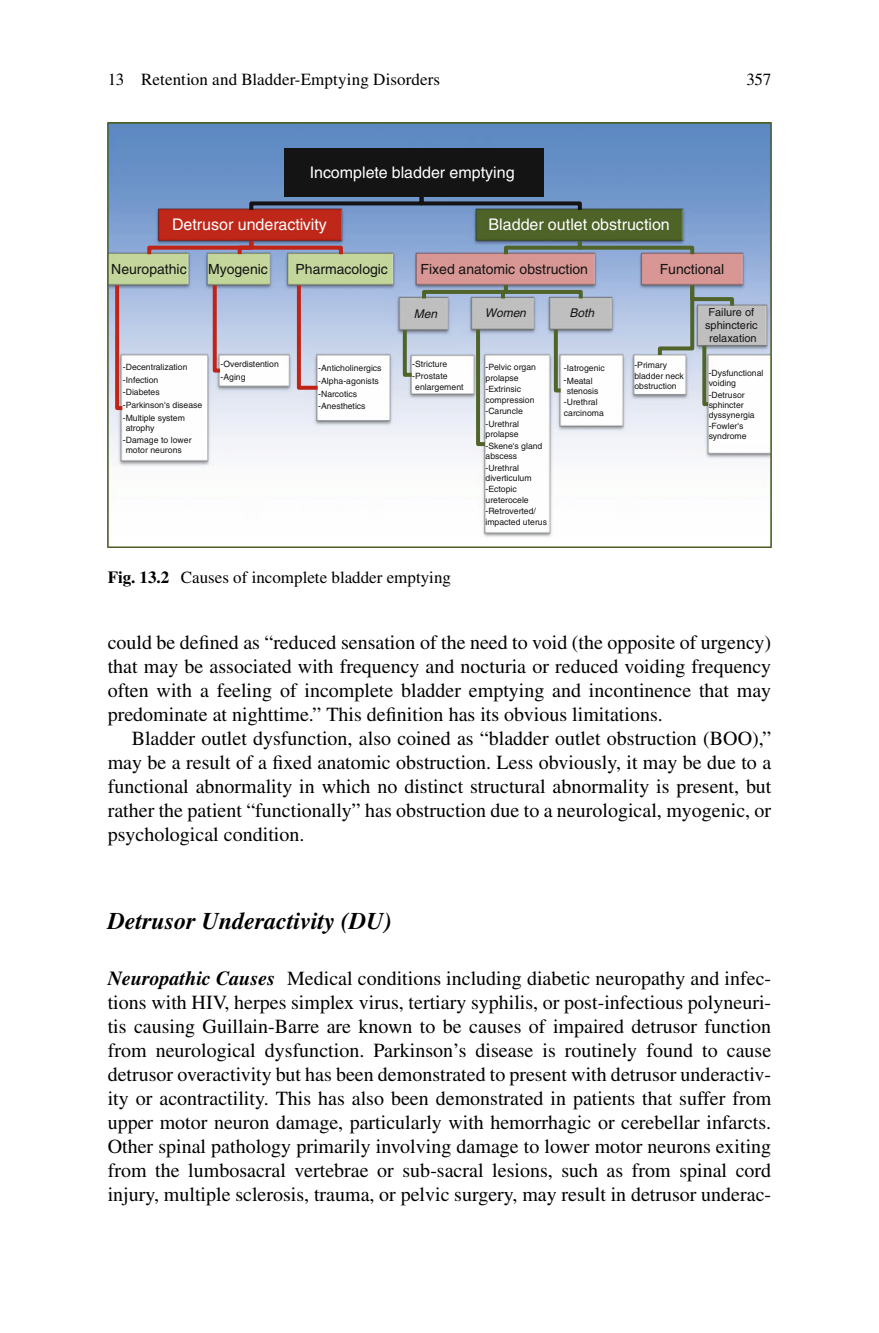
<style>
.page{position:relative;width:879px;height:1333px;background:#fff}
.page>*{position:absolute;margin:0;border:0;box-sizing:border-box;transform-origin:0 0}
.t1{font:italic 700 24px "Qwyvsm Times";color:#000}
.t2{font:20px/24px "Qrmbkq Times";color:#000;text-align:justify}
.t3{font:17px "Qrmbkq Times";color:#000}
.t4{font:16px "Xvvjwn Helvetica";color:#fff}
.t5{font:14px "Xvvjwn Helvetica";color:#131413}
.t6{font:italic 12px "Dwsyjt Helvetica";letter-spacing:-.005em;color:#131413}
.t7{font:11px/13.2px "Xvvjwn Helvetica";color:#131413;text-align:center}
.t8{font:8.6px/10.4px "Xvvjwn Helvetica";color:#131413}
.s1{font-family:"Btprqq Times";font-weight:700}
.s2{font-family:"Qwyvsm Times";font-weight:700;font-style:italic}
</style>
<div class="page">
<img style="left:108px;top:122px;width:663px;height:425px">
<svg style="left:656px;top:281px;width:80px;height:127px"></svg>
<svg style="left:552px;top:325px;width:12px;height:69px"></svg>
<svg style="left:474px;top:325px;width:15px;height:123px"></svg>
<svg style="left:401px;top:326px;width:15px;height:53px"></svg>
<svg style="left:420px;top:281px;width:165px;height:21px;background:#959699"></svg>
<svg style="left:502px;top:237px;width:194px;height:21px;background:#798180"></svg>
<svg style="left:295px;top:281px;width:27px;height:111px;background:#c0b2c1"></svg>
<svg style="left:211px;top:281px;width:13px;height:93px"></svg>
<svg style="left:113px;top:281px;width:13px;height:131px;background:#c49da4"></svg>
<svg style="left:145px;top:237px;width:200px;height:21px;background:#9e767a"></svg>
<svg style="left:247px;top:193px;width:337px;height:21px;background:#5e6a82"></svg>
<div style="left:284px;top:148px;width:259px;height:49px;background:#131413"></div>
<p class="t3" style="left:108px;top:73px;width:334px">13 Retention and Bladder-Emptying Disorders</p>
<p class="t4" style="left:310px;top:166px;width:206px">Incomplete bladder emptying</p>
<p class="t3" style="left:746px;top:73px;width:26px">357</p>
<p class="t4" style="left:172px;top:218px;width:156px">Detrusor underactivity</p>
<p class="t5" style="left:111px;top:264px;width:77px">Neuropathic</p>
<p class="t5" style="left:208px;top:264px;width:61px">Myogenic</p>
<p class="t5" style="left:295px;top:264px;width:94px">Pharmacologic</p>
<p class="t8" style="left:123px;top:361px;width:81px;line-height:12.8px">-Decentralization -Infection<br>-Diabetes -Parkinson's disease -Multiple system</p>
<p class="t8" style="left:123px;top:423px;width:70px;line-height:11.4px;text-indent:3px">atrophy -Damage to lower</p>
<p class="t8" style="left:126px;top:445px;width:58px">motor neurons</p>
<p class="t8" style="left:220px;top:358px;width:60px;line-height:12.8px">-Overdistention -Aging</p>
<p class="t8" style="left:318px;top:363px;width:65px;line-height:12.6px">-Anticholinergics -Alpha-agonists -Narcotics -Anesthetics</p>
<p class="t4" style="left:488px;top:219px;width:183px">Bladder outlet obstruction</p>
<p class="t5" style="left:421px;top:264px;width:169px">Fixed anatomic obstruction</p>
<p class="t6" style="left:414px;top:309px;width:25px">Men</p>
<p class="t5" style="left:660px;top:264px;width:66px">Functional</p>
<p class="t7" style="left:705px;top:306px;width:54px">Failure of sphincteric relaxation</p>
<p class="t8" style="left:708px;top:368px;width:56px">-Dysfunctional voiding</p>
<p class="t8" style="left:708px;top:390px;width:48px">-Detrusor sphincter dyssynergia -Fowler's syndrome</p>
<p class="t6" style="left:485px;top:309px;width:43px">Women</p>
<p class="t6" style="left:569px;top:309px;width:26px">Both</p>
<p class="t8" style="left:412px;top:358px;width:37px;line-height:12.8px">-Stricture -Prostate</p>
<p class="t8" style="left:415px;top:382px;width:50px">enlargement</p>
<p class="t8" style="left:634px;top:361px;width:51px">-Primary bladder neck obstruction</p>
<p class="t8" style="left:485px;top:363px;width:52px">-Pelvic organ prolapse</p>
<p class="t8" style="left:485px;top:385px;width:50px">-Extrinsic compression</p>
<p class="t8" style="left:485px;top:405px;width:39px;line-height:12.8px">-Caruncle -Urethral</p>
<p class="t8" style="left:485px;top:429px;width:58px;line-height:11.4px">prolapse -Skene's gland</p>
<p class="t8" style="left:485px;top:451px;width:35px;line-height:11.6px">abscess -Urethral</p>
<p class="t8" style="left:485px;top:473px;width:48px;line-height:11.4px">diverticulum -Ectopic</p>
<p class="t8" style="left:485px;top:494px;width:52px;line-height:11.6px">ureterocele -Retroverted/</p>
<p class="t8" style="left:485px;top:517px;width:63px">impacted uterus</p>
<p class="t8" style="left:564px;top:363px;width:42px">-Iatrogenic</p>
<p class="t8" style="left:564px;top:398px;width:41px">-Urethral carcinoma</p>
<p class="t8" style="left:567px;top:376px;width:33px">Meatal stenosis</p>
<p class="t8" style="left:563px;top:375px;width:4px">-</p>
<p class="t3" style="left:108px;top:571px;width:345px"><span class="s1">Fig. 13.2</span> Causes of incomplete bladder emptying</p>
<p class="t2" style="left:108px;top:632px;width:665px">could be defined as “reduced sensation of the need to void (the opposite of urgency) that may be associated with frequency and nocturia or reduced voiding frequency often with a feeling of incomplete bladder emptying and incontinence that may predominate at nighttime.” This definition has its obvious limitations.</p>
<p class="t2" style="left:108px;top:728px;width:665px;text-indent:24px">Bladder outlet dysfunction, also coined as “bladder outlet obstruction (BOO),” may be a result of a fixed anatomic obstruction. Less obviously, it may be due to a functional abnormality in which no distinct structural abnormality is present, but rather the patient “functionally” has obstruction due to a neurological, myogenic, or psychological condition.</p>
<p class="t1" style="left:108px;top:912px;width:285px">Detrusor Underactivity (DU)</p>
<p class="t2" style="left:108px;top:968px;width:665px"><span class="s2">Neuropathic Causes</span> Medical conditions including diabetic neuropathy and infec&shy;tions with HIV, herpes simplex virus, tertiary syphilis, or post-infectious polyneuri&shy;tis causing Guillain-Barre are known to be causes of impaired detrusor function from neurological dysfunction. Parkinson’s disease is routinely found to cause detrusor overactivity but has been demonstrated to present with detrusor underactiv&shy;ity or acontractility. This has also been demonstrated in patients that suffer from upper motor neuron damage, particularly with hemorrhagic or cerebellar infarcts.<br>Other spinal pathology primarily involving damage to lower motor neurons exiting from the lumbosacral vertebrae or sub-sacral lesions, such as from spinal cord injury, multiple sclerosis, trauma, or pelvic surgery, may result in detrusor underac-</p>
</div>
